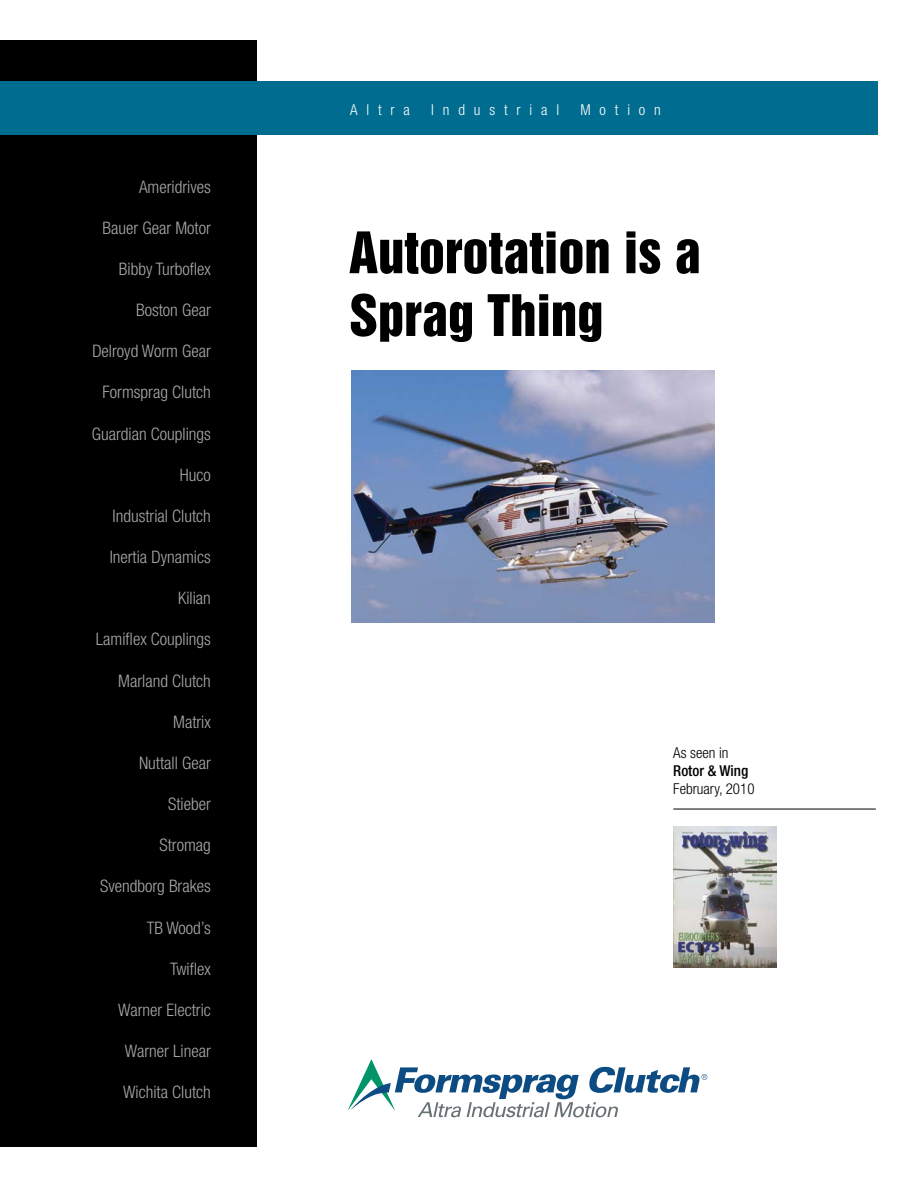
<style>
.page{position:relative;width:918px;height:1188px;background:#fff}
.page>*{position:absolute;margin:0;border:0;box-sizing:border-box;transform-origin:0 0}
.t1{font:52.35px "Helvetica Inserat LT Std";color:#000}
.t2{font:300 condensed 17.25px "Helvetica Neue LT Std";color:#a7a9ac}
.t3{font:300 condensed 15px/18px "Helvetica Neue LT Std";color:#000}
.t4{font:300 condensed 15px "Helvetica Neue LT Std";letter-spacing:.59em;color:#fff}
.s1{font-weight:500}
</style>
<div class="page">
<div style="left:0;top:40px;width:256px;height:1108px;background:#000"></div>
<div style="left:0;top:81px;width:878px;height:54px;background:#006c8f"></div>
<img style="left:351px;top:370px;width:363px;height:252px">
<hr style="left:673px;top:809px;width:203px;height:1px;background:#000">
<img style="left:673px;top:827px;width:104px;height:141px">
<svg style="left:347px;top:1059px;width:360px;height:58px"></svg>
<p class="t2" style="left:139px;top:177px;width:73px">Ameridrives</p>
<p class="t2" style="left:103px;top:218px;width:110px">Bauer Gear Motor</p>
<p class="t2" style="left:119px;top:259px;width:93px">Bibby Turboflex</p>
<p class="t2" style="left:136px;top:300px;width:76px">Boston Gear</p>
<p class="t2" style="left:92px;top:341px;width:120px">Delroyd Worm Gear</p>
<p class="t2" style="left:103px;top:382px;width:110px">Formsprag Clutch</p>
<p class="t2" style="left:92px;top:424px;width:121px">Guardian Couplings</p>
<p class="t2" style="left:180px;top:465px;width:32px">Huco</p>
<p class="t2" style="left:113px;top:506px;width:100px">Industrial Clutch</p>
<p class="t2" style="left:110px;top:547px;width:103px">Inertia Dynamics</p>
<p class="t2" style="left:178px;top:588px;width:34px">Kilian</p>
<p class="t2" style="left:96px;top:629px;width:116px">Lamiflex Couplings</p>
<p class="t2" style="left:118px;top:671px;width:94px">Marland Clutch</p>
<p class="t2" style="left:173px;top:712px;width:39px">Matrix</p>
<p class="t2" style="left:139px;top:753px;width:73px">Nuttall Gear</p>
<p class="t2" style="left:168px;top:794px;width:44px">Stieber</p>
<p class="t2" style="left:159px;top:835px;width:53px">Stromag</p>
<p class="t2" style="left:100px;top:876px;width:112px">Svendborg Brakes</p>
<p class="t2" style="left:147px;top:918px;width:66px">TB Wood’s</p>
<p class="t2" style="left:170px;top:959px;width:42px">Twiflex</p>
<p class="t2" style="left:118px;top:1000px;width:94px">Warner Electric</p>
<p class="t2" style="left:125px;top:1041px;width:87px">Warner Linear</p>
<p class="t2" style="left:123px;top:1082px;width:89px">Wichita Clutch</p>
<p class="t4" style="left:350px;top:101px;width:61px">Altra</p>
<p class="t4" style="left:431px;top:101px;width:129px">Industrial</p>
<p class="t4" style="left:581px;top:101px;width:82px">Motion</p>
<p class="t1" style="left:349px;top:221px;width:353px">Autorotation is a</p>
<p class="t1" style="left:349px;top:284px;width:256px">Sprag Thing</p>
<p class="t3" style="left:673px;top:744px;width:57px">As seen in</p>
<p class="t3" style="left:673px;top:762px;width:83px"><span class="s1">Rotor &amp; Wing<br></span>February, 2010</p>
</div>
